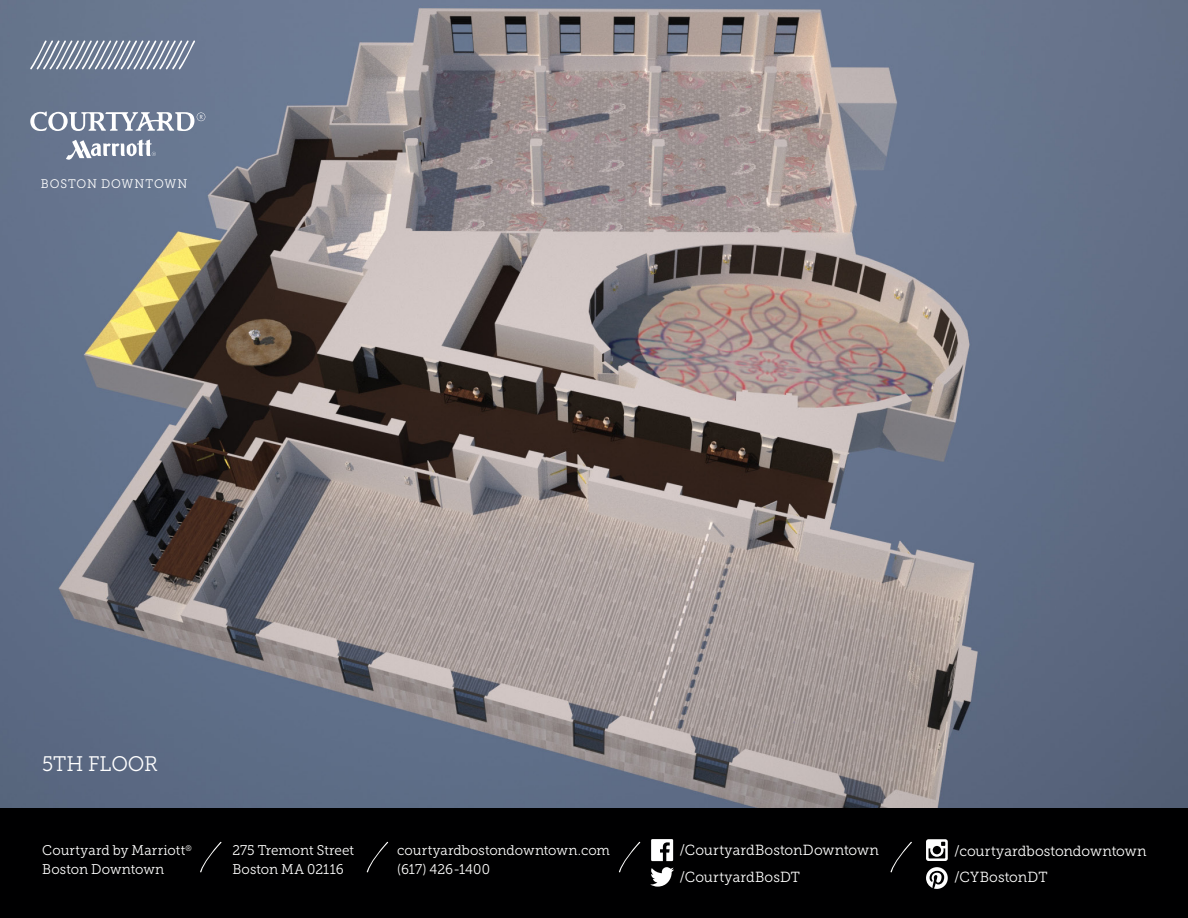
<style>
.page{position:relative;width:1188px;height:918px;background:#000001}
.page>*{position:absolute;margin:0;border:0;box-sizing:border-box;transform-origin:0 0}
.t1{font:21px "Museo Slab 300";letter-spacing:-.005em;color:#fff;scale:.96 1}
.t2{font:14.55px "Museo Slab 300";letter-spacing:.01em;color:#fff;scale:.96 1}
.t3{font:14.1px/19.4px "Museo Slab 300";color:#fff;scale:.96 1}
.t4{font:12.45px "Museo Slab 300";letter-spacing:.07em;color:#fff;scale:.96 1}
</style>
<div class="page">
<img style="left:0;top:0;width:1188px;height:807px">
<svg style="left:66px;top:139px;width:90px;height:21px;background:#9aa3b4"></svg>
<svg style="left:30px;top:112px;width:175px;height:19px;background:#9fa8b8"></svg>
<svg style="left:30px;top:40px;width:165px;height:29px;background:#8d98ab"></svg>
<svg style="left:200px;top:842px;width:22px;height:30px"></svg>
<svg style="left:367px;top:842px;width:21px;height:30px"></svg>
<svg style="left:619px;top:842px;width:21px;height:30px"></svg>
<svg style="left:890px;top:842px;width:22px;height:30px"></svg>
<svg style="left:650px;top:867px;width:24px;height:20px"></svg>
<svg style="left:926px;top:867px;width:22px;height:22px"></svg>
<svg style="left:926px;top:839px;width:22px;height:22px"></svg>
<svg style="left:651px;top:839px;width:22px;height:22px"></svg>
<p class="t4" style="left:41px;top:177px;width:154px">BOSTON DOWNTOWN</p>
<p class="t1" style="left:42px;top:752px;width:122px">5TH FLOOR</p>
<p class="t3" style="left:42px;top:841px;width:157px">Courtyard by Marriott<sup>®<br></sup>Boston Downtown</p>
<p class="t3" style="left:232px;top:841px;width:128px">275 Tremont Street<br>Boston MA 02116</p>
<p class="t3" style="left:397px;top:841px;width:223px">courtyardbostondowntown.com (617) 426-1400</p>
<p class="t2" style="left:680px;top:843px;width:209px">/CourtyardBostonDowntown</p>
<p class="t2" style="left:680px;top:869px;width:127px">/CourtyardBosDT</p>
<p class="t2" style="left:954px;top:843px;width:202px">/courtyardbostondowntown</p>
<p class="t2" style="left:954px;top:869px;width:99px">/CYBostonDT</p>
</div>
